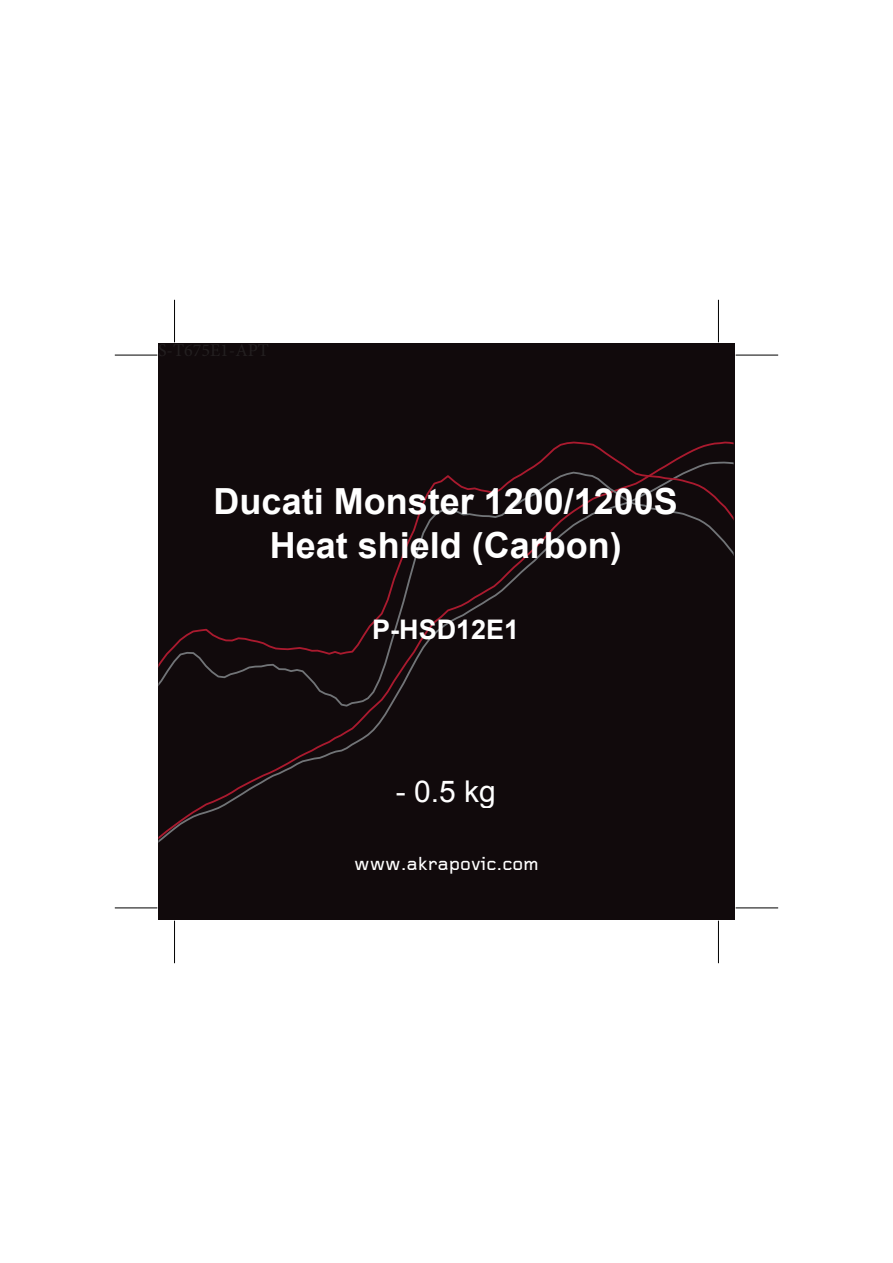
<style>
.page{position:relative;width:893px;height:1263px;background:#fff}
.page>*{position:absolute;margin:0;border:0;box-sizing:border-box;transform-origin:0 0}
.t1{font:700 36px/43.3px "Arial";color:#fff;text-align:center}
.t2{font:30px "Arial";color:#fff}
.t3{font:700 27px "Arial";color:#fff}
.t4{font:500 19.5px "Foundry Gridnik";color:#fff}
</style>
<div class="page">
<div style="left:158px;top:343px;width:577px;height:577px;background:#110a0c"></div>
<svg style="left:158px;top:441px;width:576px;height:402px"></svg>
<hr style="left:115px;top:355px;width:42px;height:1px;background:#000">
<hr style="left:174px;top:300px;width:1px;height:42px;background:#000">
<hr style="left:115px;top:908px;width:42px;height:1px;background:#000">
<hr style="left:174px;top:921px;width:1px;height:42px;background:#000">
<hr style="left:736px;top:355px;width:42px;height:1px;background:#000">
<hr style="left:718px;top:300px;width:1px;height:42px;background:#000">
<hr style="left:736px;top:908px;width:42px;height:1px;background:#000">
<hr style="left:718px;top:921px;width:1px;height:42px;background:#000">
<p class="t1" style="left:214px;top:481px;width:466px">Ducati Monster 1200/1200S<br>Heat shield (Carbon)</p>
<p class="t3" style="left:372px;top:611px;width:149px">P-HSD12E1</p>
<p class="t2" style="left:396px;top:771px;width:102px">- 0.5 kg</p>
<p class="t4" style="left:354px;top:853px;width:186px">www.akrapovic.com</p>
</div>
